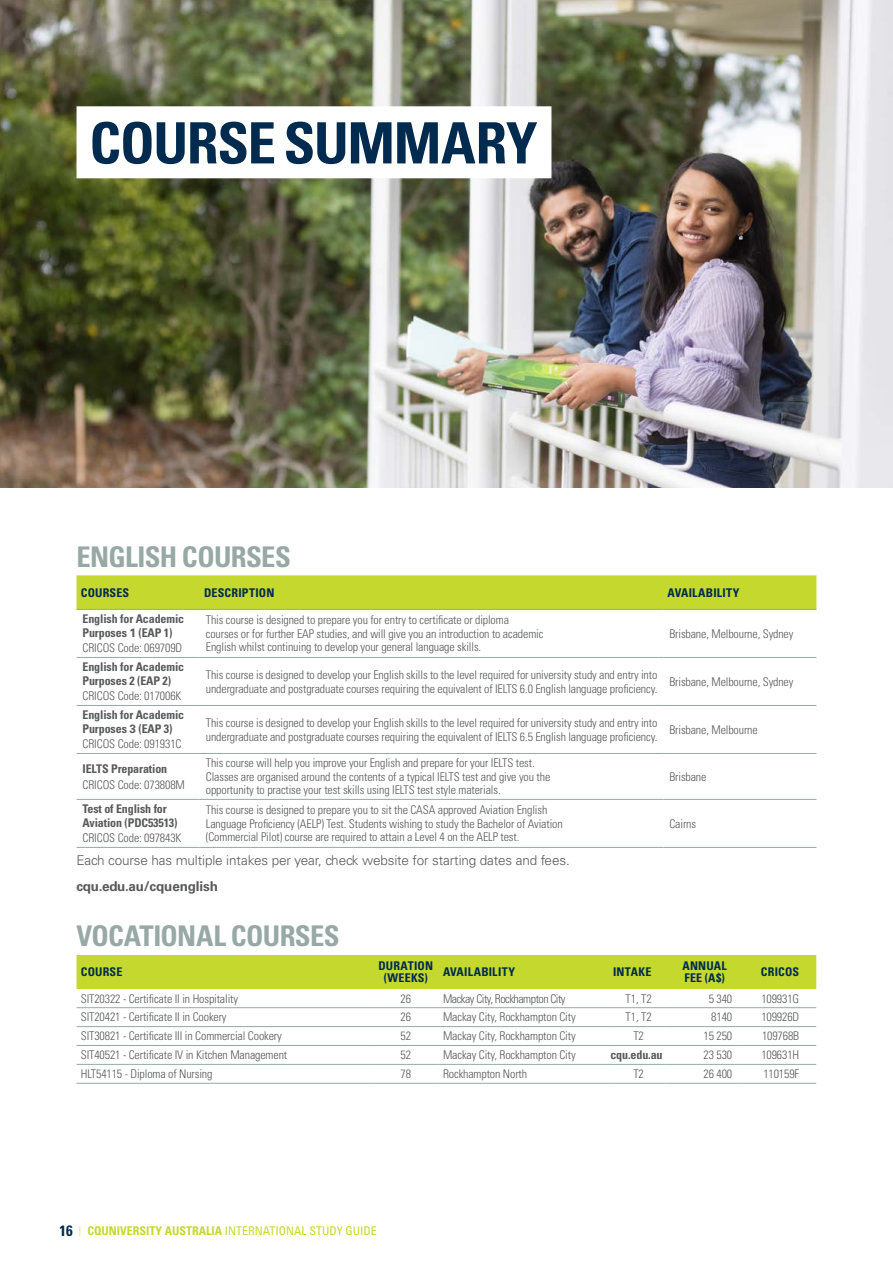
<style>
.page{position:relative;width:893px;height:1263px;background:#fff}
.page>*{position:absolute;margin:0;border:0;box-sizing:border-box;transform-origin:0 0}
.t1{font:700 condensed 57px "Univers LT Std";letter-spacing:-.02em;color:#002a4e}
.t2{font:700 condensed 28.5px "Univers LT Std";letter-spacing:-.02em;color:#98a9a5}
.t3{font:300 13.5px "Univers LT Std";letter-spacing:-.01em;color:#58595b}
.t4{font:700 13.5px "Univers LT Std";letter-spacing:-.01em;color:#58595b}
.t5{font:300 condensed 12px/13.5px "Univers LT Std";letter-spacing:-.01em;color:#58595b}
.t6{font:700 condensed 12px/13.5px "Univers LT Std";letter-spacing:-.01em;color:#58595b}
.t7{font:700 condensed 12px/12px "Univers LT Std";letter-spacing:.015em;color:#002a4e;text-align:center}
.t8{font:condensed 12px "Univers LT Std";color:#c4d82e}
.t9{font:300 condensed 12px "Univers LT Std";letter-spacing:-.04em;color:#58595b}
.s1{font-stretch:normal}
.s2{font-weight:700;font-size:15px;color:#002a4e}
.s3{font-weight:100;font-stretch:ultra-condensed;font-size:13.5px}
.s4{font-weight:700}
</style>
<div class="page">
<img style="left:0;top:0;width:893px;height:488px">
<div style="left:77px;top:106px;width:474px;height:72px;background:#fff"></div>
<div style="left:77px;top:575px;width:739px;height:34px;background:#c4d82e"></div>
<hr style="left:77px;top:609px;width:123px;height:1px;background:#98a9a5">
<hr style="left:200px;top:609px;width:463px;height:1px;background:#98a9a5">
<hr style="left:77px;top:753px;width:123px;height:1px;background:#98a9a5">
<hr style="left:200px;top:753px;width:463px;height:1px;background:#98a9a5">
<hr style="left:77px;top:799px;width:123px;height:1px;background:#98a9a5">
<hr style="left:200px;top:799px;width:463px;height:1px;background:#98a9a5">
<hr style="left:663px;top:609px;width:153px;height:1px;background:#98a9a5">
<hr style="left:663px;top:753px;width:153px;height:1px;background:#98a9a5">
<hr style="left:663px;top:799px;width:153px;height:1px;background:#98a9a5">
<hr style="left:77px;top:657px;width:123px;height:1px;background:#98a9a5">
<hr style="left:200px;top:657px;width:463px;height:1px;background:#98a9a5">
<hr style="left:663px;top:657px;width:153px;height:1px;background:#98a9a5">
<hr style="left:77px;top:705px;width:123px;height:1px;background:#98a9a5">
<hr style="left:200px;top:705px;width:463px;height:1px;background:#98a9a5">
<hr style="left:663px;top:705px;width:153px;height:1px;background:#98a9a5">
<hr style="left:77px;top:847px;width:123px;height:1px;background:#98a9a5">
<hr style="left:200px;top:847px;width:463px;height:1px;background:#98a9a5">
<hr style="left:663px;top:847px;width:153px;height:1px;background:#98a9a5">
<div style="left:77px;top:955px;width:739px;height:34px;background:#c4d82e"></div>
<hr style="left:77px;top:1007px;width:296px;height:1px;background:#98a9a5">
<hr style="left:373px;top:1007px;width:66px;height:1px;background:#98a9a5">
<hr style="left:439px;top:1007px;width:170px;height:1px;background:#98a9a5">
<hr style="left:609px;top:1007px;width:55px;height:1px;background:#98a9a5">
<hr style="left:664px;top:1007px;width:77px;height:1px;background:#98a9a5">
<hr style="left:741px;top:1007px;width:75px;height:1px;background:#98a9a5">
<hr style="left:77px;top:1026px;width:296px;height:1px;background:#98a9a5">
<hr style="left:373px;top:1026px;width:66px;height:1px;background:#98a9a5">
<hr style="left:439px;top:1026px;width:170px;height:1px;background:#98a9a5">
<hr style="left:609px;top:1026px;width:55px;height:1px;background:#98a9a5">
<hr style="left:664px;top:1026px;width:77px;height:1px;background:#98a9a5">
<hr style="left:741px;top:1026px;width:75px;height:1px;background:#98a9a5">
<hr style="left:77px;top:1045px;width:296px;height:1px;background:#98a9a5">
<hr style="left:373px;top:1045px;width:66px;height:1px;background:#98a9a5">
<hr style="left:439px;top:1045px;width:170px;height:1px;background:#98a9a5">
<hr style="left:609px;top:1045px;width:55px;height:1px;background:#98a9a5">
<hr style="left:664px;top:1045px;width:77px;height:1px;background:#98a9a5">
<hr style="left:741px;top:1045px;width:75px;height:1px;background:#98a9a5">
<hr style="left:77px;top:1064px;width:296px;height:1px;background:#98a9a5">
<hr style="left:373px;top:1064px;width:66px;height:1px;background:#98a9a5">
<hr style="left:439px;top:1064px;width:170px;height:1px;background:#98a9a5">
<hr style="left:609px;top:1064px;width:55px;height:1px;background:#98a9a5">
<hr style="left:664px;top:1064px;width:77px;height:1px;background:#98a9a5">
<hr style="left:741px;top:1064px;width:75px;height:1px;background:#98a9a5">
<hr style="left:77px;top:1083px;width:296px;height:1px;background:#98a9a5">
<hr style="left:373px;top:1083px;width:66px;height:1px;background:#98a9a5">
<hr style="left:439px;top:1083px;width:170px;height:1px;background:#98a9a5">
<hr style="left:609px;top:1083px;width:55px;height:1px;background:#98a9a5">
<hr style="left:664px;top:1083px;width:77px;height:1px;background:#98a9a5">
<hr style="left:741px;top:1083px;width:75px;height:1px;background:#98a9a5">
<h1 class="t1" style="left:89px;top:108px;width:450px">COURSE SUMMARY</h1>
<h2 class="t2" style="left:77px;top:539px;width:216px">ENGLISH COURSES</h2>
<p class="t7" style="left:81px;top:586px;width:50px">COURSES</p>
<p class="t7" style="left:204px;top:586px;width:72px">DESCRIPTION</p>
<p class="t7" style="left:668px;top:586px;width:73px">AVAILABILITY</p>
<p class="t6" style="left:83px;top:612px;width:103px">English for Academic<br>Purposes <span class="s1">1</span> (EAP 1)</p>
<p class="t5" style="left:83px;top:641px;width:101px">CRICOS Code: 069709D</p>
<p class="t5" style="left:206px;top:613px;width:339px">This course is designed to prepare you for entry to certificate or diploma courses or for further EAP studies, and will give you an introduction to academic<br>English whilst continuing to develop your general language skills.</p>
<p class="t5" style="left:669px;top:627px;width:126px">Brisbane, Melbourne, Sydney</p>
<p class="t6" style="left:83px;top:660px;width:103px">English for Academic<br>Purposes 2 (EAP 2)</p>
<p class="t5" style="left:83px;top:689px;width:100px">CRICOS Code: 017006K</p>
<p class="t6" style="left:83px;top:708px;width:103px">English for Academic<br>Purposes <span class="s1">3</span> (EAP 3)</p>
<p class="t5" style="left:83px;top:737px;width:100px">CRICOS Code: 091931C</p>
<p class="t6" style="left:83px;top:762px;width:86px">IELTS Preparation</p>
<p class="t5" style="left:83px;top:778px;width:104px">CRICOS Code: 073808M</p>
<p class="t6" style="left:83px;top:802px;width:96px">Test of English for<br>Aviation (PDC53513)</p>
<p class="t5" style="left:83px;top:831px;width:100px">CRICOS Code: 097843K</p>
<p class="t5" style="left:206px;top:668px;width:453px">This course is designed to develop your English skills to the level required for university study and entry into undergraduate and postgraduate courses requiring the equivalent of IELTS 6.0 English language proficiency.</p>
<p class="t5" style="left:669px;top:675px;width:126px">Brisbane, Melbourne, Sydney</p>
<p class="t5" style="left:206px;top:716px;width:453px">This course is designed to develop your English skills to the level required for university study and entry into undergraduate and postgraduate courses requiring the equivalent of IELTS 6.5 English language proficiency.</p>
<p class="t5" style="left:669px;top:723px;width:90px">Brisbane, Melbourne</p>
<p class="t5" style="left:206px;top:756px;width:346px">This course will help you improve your English and prepare for your IELTS test.<br>Classes are organised around the contents of a typical IELTS test and give you the opportunity to practise your test skills using IELTS test style materials.</p>
<p class="t5" style="left:206px;top:803px;width:358px">This course is designed to prepare you to sit the CASA approved Aviation English<br>Language Proficiency (AELP) Test. Students wishing to study the Bachelor of Aviation (Commercial Pilot) course are required to attain a Level 4 on the AELP test.</p>
<p class="t5" style="left:669px;top:770px;width:39px">Brisbane</p>
<p class="t5" style="left:669px;top:817px;width:28px">Cairns</p>
<p class="t3" style="left:77px;top:852px;width:495px">Each course has multiple intakes per year, check website for starting dates and fees.</p>
<p class="t4" style="left:77px;top:878px;width:143px">cqu.edu.au/cquenglish</p>
<h2 class="t2" style="left:77px;top:919px;width:265px">VOCATIONAL COURSES</h2>
<p class="t7" style="left:81px;top:966px;width:43px">COURSE</p>
<p class="t7" style="left:378px;top:960px;width:56px">DURATION (WEEKS)</p>
<p class="t7" style="left:443px;top:966px;width:73px">AVAILABILITY</p>
<p class="t7" style="left:613px;top:966px;width:40px">INTAKE</p>
<p class="t7" style="left:682px;top:960px;width:46px;text-align:left">ANNUAL<br>FEE (A$)</p>
<p class="t7" style="left:761px;top:966px;width:40px">CRICOS</p>
<p class="t5" style="left:81px;top:992px;width:159px">SIT20322 ‑ Certificate II in Hospitality</p>
<p class="t5" style="left:400px;top:992px;width:12px">26</p>
<p class="t9" style="left:443px;top:991px;width:124px">Mackay City, Rockhampton City</p>
<p class="t5" style="left:626px;top:992px;width:28px">T1, T2</p>
<p class="t5" style="left:709px;top:992px;width:25px">5 340</p>
<p class="t5" style="left:761px;top:992px;width:39px">109931G</p>
<p class="t5" style="left:81px;top:1010px;width:147px">SIT20421 - Certificate II in Cookery</p>
<p class="t5" style="left:400px;top:1010px;width:12px">26</p>
<p class="t5" style="left:443px;top:1010px;width:134px">Mackay City, Rockhampton City</p>
<p class="t5" style="left:626px;top:1010px;width:28px">T1, T2</p>
<p class="t5" style="left:711px;top:1010px;width:22px">8140</p>
<p class="t5" style="left:761px;top:1010px;width:39px">109926D</p>
<p class="t5" style="left:81px;top:1029px;width:203px">SIT30821 ‑ Certificate III in Commercial Cookery</p>
<p class="t5" style="left:400px;top:1029px;width:12px">52</p>
<p class="t5" style="left:443px;top:1029px;width:134px">Mackay City, Rockhampton City</p>
<p class="t5" style="left:633px;top:1029px;width:12px">T2</p>
<p class="t5" style="left:703px;top:1029px;width:30px">15 250</p>
<p class="t5" style="left:762px;top:1029px;width:39px">109768B</p>
<p class="t5" style="left:81px;top:1048px;width:208px">SIT40521 - Certificate IV in Kitchen Management</p>
<p class="t5" style="left:400px;top:1048px;width:12px">52</p>
<p class="t5" style="left:443px;top:1048px;width:134px">Mackay City, Rockhampton City</p>
<p class="t6" style="left:610px;top:1048px;width:54px">cqu.edu.au</p>
<p class="t5" style="left:703px;top:1048px;width:30px">23 530</p>
<p class="t5" style="left:761px;top:1048px;width:39px">109631H</p>
<p class="t5" style="left:81px;top:1067px;width:133px">HLT54115 ‑ Diploma of Nursing</p>
<p class="t5" style="left:400px;top:1067px;width:12px">78</p>
<p class="t5" style="left:443px;top:1067px;width:86px">Rockhampton North</p>
<p class="t5" style="left:633px;top:1067px;width:12px">T2</p>
<p class="t5" style="left:703px;top:1067px;width:30px">26 400</p>
<p class="t5" style="left:763px;top:1067px;width:37px">110159F</p>
<p class="t8" style="left:60px;top:1223px;width:319px"><span class="s2">16</span> <span class="s3">|</span> <span class="s4">CQUNIVERSITY AUSTRALIA</span> INTERNATIONAL STUDY GUIDE</p>
</div>
